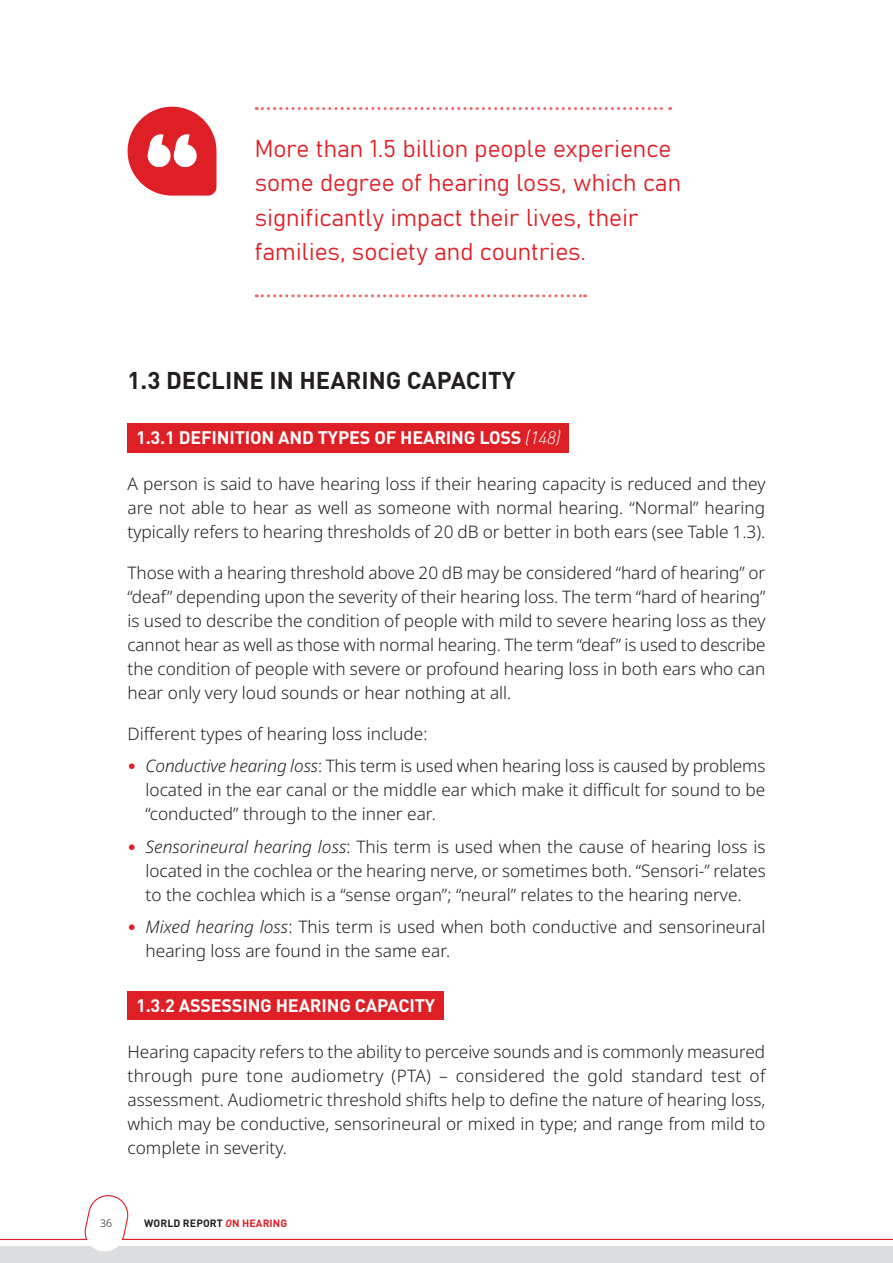
<style>
.page{position:relative;width:893px;height:1263px;background:#fff}
.page>*{position:absolute;margin:0;border:0;box-sizing:border-box;transform-origin:0 0}
.t1{font:24px/34.5px "Bahnschrift";color:#df1f26}
.t2{font:700 24px "DIN";color:#231f20}
.t3{font:700 18px "DIN";letter-spacing:-.01em;color:#fff}
.t4{font:300 17.25px/24px "Noto Sans";color:#231f20;text-align:justify}
.t5{font:700 10.5px "DIN Pro";letter-spacing:.01em;color:#231f20}
.t6{font:300 10.5px "Noto Sans";color:#231f20}
.s1{font-family:"DIN Pro";font-weight:300;font-style:italic}
.s2{font-family:"DIN";font-weight:500;color:#df1f26}
.s3{font-style:italic}
.s4{font-style:italic;color:#df1f26}
.s5{color:#df1f26}
</style>
<div class="page">
<div style="left:0;top:1246px;width:893px;height:17px;background:#dcddde"></div>
<svg style="left:93px;top:1247px;width:24px;height:5px"></svg>
<svg style="left:0;top:1195px;width:893px;height:52px"></svg>
<svg style="left:256px;top:107px;width:415px;height:3px"></svg>
<svg style="left:256px;top:294px;width:330px;height:3px"></svg>
<div style="left:128px;top:423px;width:441px;height:30px;background:#df1f26"></div>
<div style="left:128px;top:991px;width:316px;height:28px;background:#df1f26"></div>
<svg style="left:128px;top:107px;width:88px;height:89px"></svg>
<div style="left:174px;top:144px;width:23px;height:23px;background:#fff;border-radius:50%"></div>
<h1 class="t1" style="left:255px;top:131px;width:428px">More than 1.5 billion people experience some degree of hearing loss, which can significantly impact their lives, their families, society and countries.</h1>
<h1 class="t2" style="left:128px;top:365px;width:389px">1.3 DECLINE IN HEARING CAPACITY</h1>
<p class="t3" style="left:136px;top:426px;width:426px">1.3.1 DEFINITION AND TYPES OF HEARING LOSS <span class="s1">(148)</span></p>
<p class="t4" style="left:128px;top:472px;width:639px">A person is said to have hearing loss if their hearing capacity is reduced and they are not able to hear as well as someone with normal hearing. “Normal” hearing typically refers to hearing thresholds of 20 dB or better in both ears (see Table 1.3).</p>
<p class="t4" style="left:128px;top:561px;width:640px">Those with a hearing threshold above 20 dB may be considered “hard of hearing” or “deaf” depending upon the severity of their hearing loss. The term “hard of hearing” is used to describe the condition of people with mild to severe hearing loss as they cannot hear as well as those with normal hearing. The term “deaf” is used to describe the condition of people with severe or profound hearing loss in both ears who can hear only very loud sounds or hear nothing at all.</p>
<p class="t4" style="left:128px;top:722px;width:302px">Different types of hearing loss include:</p>
<p class="t4" style="left:146px;top:754px;width:621px;text-indent:-18px"><span class="s2">•</span> <span class="s3">Conductive hearing loss</span>: This term is used when hearing loss is caused by problems located in the ear canal or the middle ear which make it difficult for sound to be “conducted” through to the inner ear.</p>
<p class="t4" style="left:146px;top:835px;width:622px;text-indent:-18px"><span class="s2">•</span> <span class="s3">Sensorineural hearing loss</span>: This term is used when the cause of hearing loss is located in the cochlea or the hearing nerve, or sometimes both. “Sensori-” relates to the cochlea which is a “sense organ”; “neural” relates to the hearing nerve.</p>
<p class="t4" style="left:146px;top:915px;width:621px;text-indent:-18px"><span class="s2">•</span> <span class="s3">Mixed hearing loss</span>: This term is used when both conductive and sensorineural hearing loss are found in the same ear.</p>
<p class="t3" style="left:136px;top:994px;width:301px">1.3.2 ASSESSING HEARING CAPACITY</p>
<p class="t4" style="left:128px;top:1040px;width:639px">Hearing capacity refers to the ability to perceive sounds and is commonly measured through pure tone audiometry (PTA) – considered the gold standard test of assessment. Audiometric threshold shifts help to define the nature of hearing loss, which may be conductive, sensorineural or mixed in type; and range from mild to complete in severity.</p>
<p class="t6" style="left:100px;top:1216px;width:13px">36</p>
<p class="t5" style="left:144px;top:1216px;width:144px">WORLD REPORT <span class="s4">O</span><span class="s5">N HEARING</span></p>
</div>
